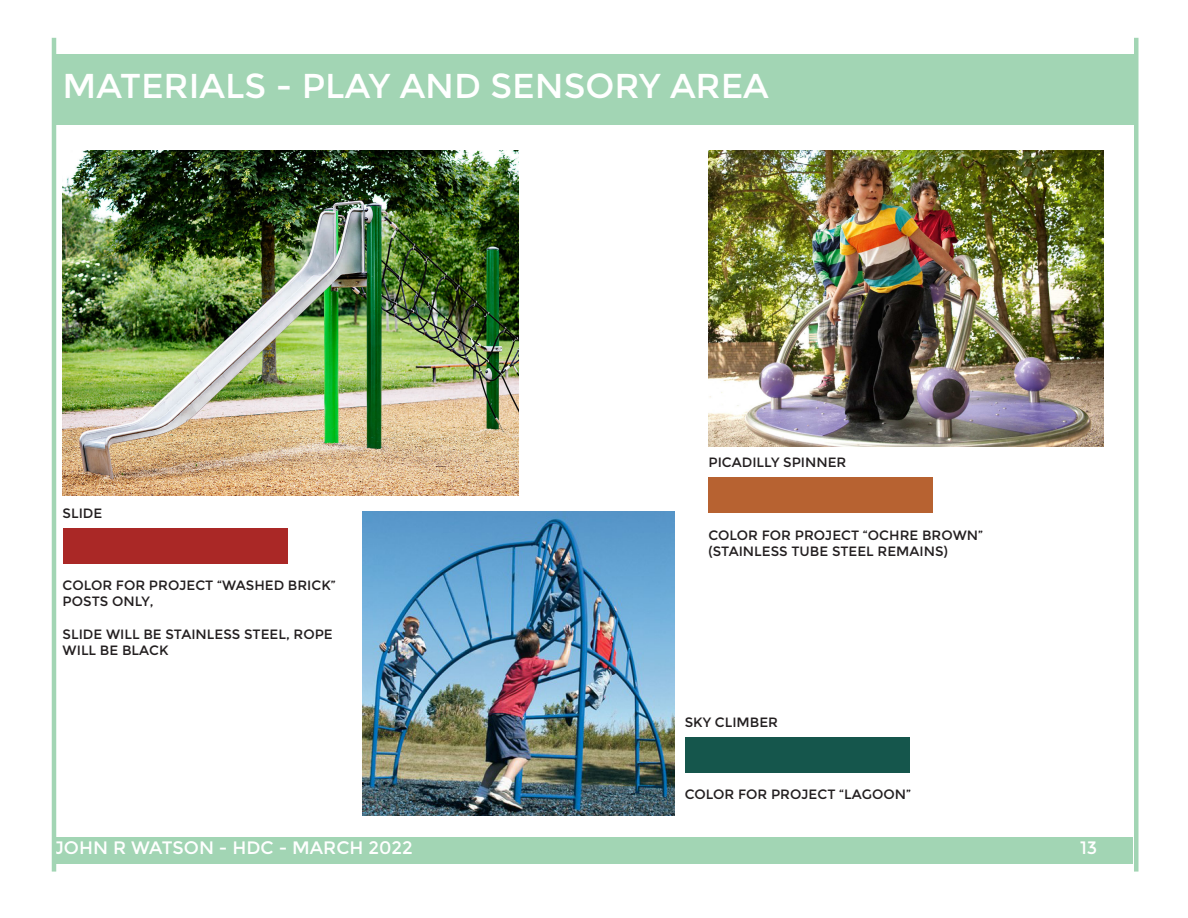
<style>
.page{position:relative;width:1188px;height:918px;background:#fff}
.page>*{position:absolute;margin:0;border:0;box-sizing:border-box;transform-origin:0 0}
.t1{font:34.5px "Montserrat";color:#fff}
.t2{font:18px "Montserrat";color:#fff}
.t3{font:13.5px/16.2px "Montserrat";color:#231f20}
</style>
<div class="page">
<div style="left:55px;top:837px;width:1078px;height:26px;background:#a2d5b4"></div>
<div style="left:54px;top:54px;width:1080px;height:70px;background:#a2d5b4"></div>
<hr style="left:52px;top:38px;width:4px;height:834px;background:#a2d5b4">
<hr style="left:1134px;top:38px;width:4px;height:834px;background:#a2d5b4">
<div style="left:708px;top:477px;width:225px;height:35px;background:#b76231"></div>
<div style="left:63px;top:528px;width:225px;height:35px;background:#aa2826"></div>
<img style="left:63px;top:150px;width:455px;height:345px">
<img style="left:708px;top:150px;width:395px;height:296px">
<img style="left:362px;top:511px;width:313px;height:305px">
<div style="left:685px;top:737px;width:225px;height:35px;background:#15564c"></div>
<p class="t1" style="left:63px;top:66px;width:708px">MATERIALS - PLAY AND SENSORY AREA</p>
<p class="t3" style="left:63px;top:505px;width:41px">SLIDE</p>
<p class="t3" style="left:63px;top:578px;width:275px">COLOR FOR PROJECT “WASHED BRICK”</p>
<p class="t3" style="left:63px;top:594px;width:93px">POSTS ONLY,</p>
<p class="t3" style="left:63px;top:626px;width:272px">SLIDE WILL BE STAINLESS STEEL, ROPE<br>WILL BE BLACK</p>
<p class="t3" style="left:708px;top:454px;width:139px">PICADILLY SPINNER</p>
<p class="t3" style="left:708px;top:527px;width:276px">COLOR FOR PROJECT “OCHRE BROWN”</p>
<p class="t3" style="left:708px;top:543px;width:241px">(STAINLESS TUBE STEEL REMAINS)</p>
<p class="t3" style="left:685px;top:714px;width:95px">SKY CLIMBER</p>
<p class="t3" style="left:685px;top:787px;width:228px">COLOR FOR PROJECT “LAGOON”</p>
<p class="t2" style="left:54px;top:838px;width:360px">JOHN R WATSON - HDC - MARCH 2022</p>
<p class="t2" style="left:1080px;top:838px;width:19px">13</p>
</div>
